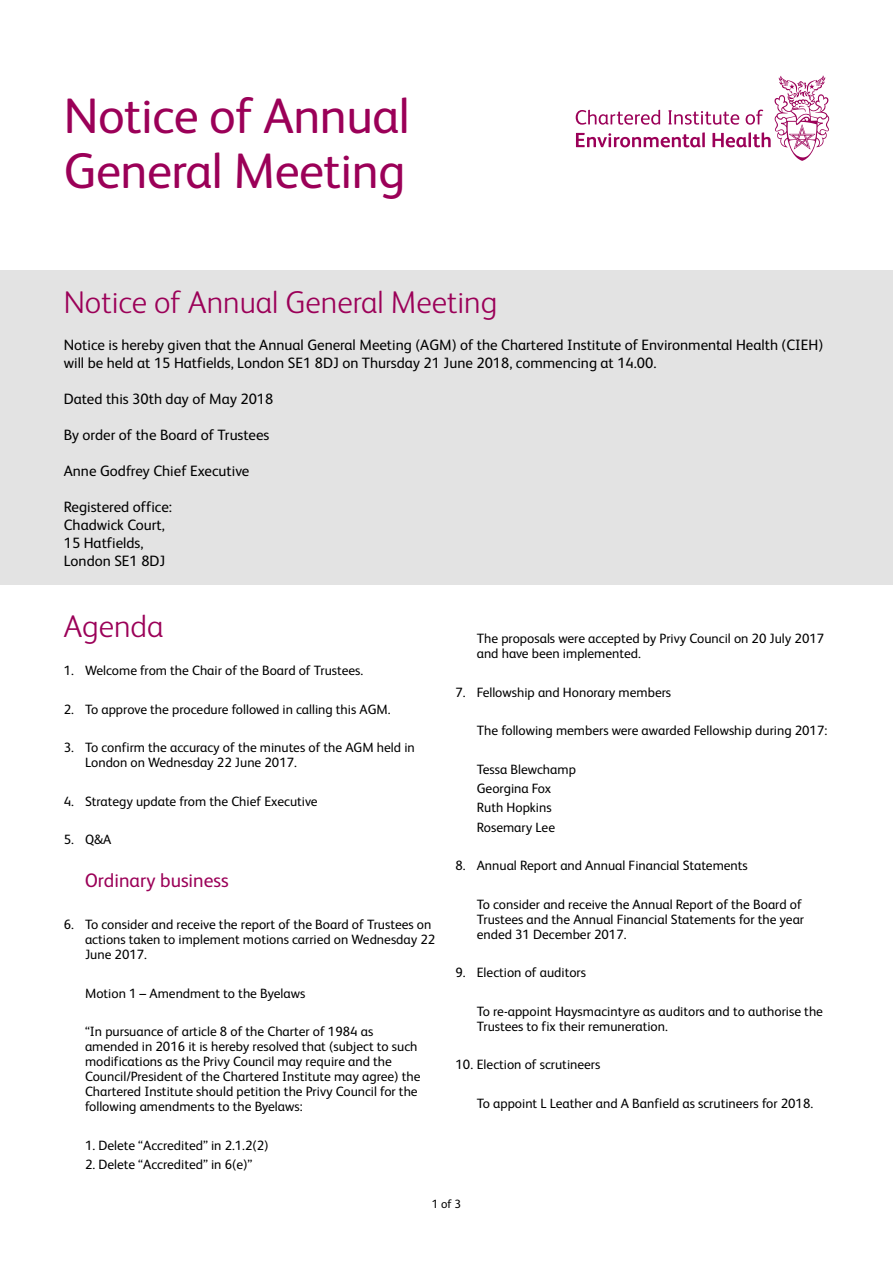
<style>
.page{position:relative;width:893px;height:1263px;background:#fff}
.page>*{position:absolute;margin:0;border:0;box-sizing:border-box;transform-origin:0 0}
.t1{font:49.95px/54.9px "FS Albert";letter-spacing:-.01em;color:#9b0058}
.t2{font:300 31.5px "FS Albert";color:#9b0058}
.t3{font:19.5px "FS Albert";color:#9b0058}
.t4{font:15px/18px "FS Albert";color:#000}
.t5{font:13.5px/15px "FS Albert";color:#000}
.t6{font:12px "FS Albert";color:#000}
</style>
<div class="page">
<div style="left:0;top:270px;width:893px;height:315px;background:#e3e3e3"></div>
<svg style="left:576px;top:75px;width:253px;height:86px"></svg>
<h1 class="t1" style="left:64px;top:89px;width:347px">Notice of Annual<br>General Meeting</h1>
<h2 class="t2" style="left:64px;top:284px;width:435px">Notice of Annual General Meeting</h2>
<p class="t4" style="left:64px;top:336px;width:761px">Notice is hereby given that the Annual General Meeting (AGM) of the Chartered Institute of Environmental Health (CIEH) will be held at 15 Hatfields, London SE1 8DJ on Thursday 21 June 2018, commencing at 14.00.</p>
<p class="t4" style="left:64px;top:390px;width:211px">Dated this 30th day of May 2018</p>
<p class="t4" style="left:64px;top:426px;width:207px">By order of the Board of Trustees</p>
<p class="t4" style="left:64px;top:462px;width:187px">Anne Godfrey Chief Executive</p>
<p class="t4" style="left:64px;top:498px;width:110px">Registered office:<br>Chadwick Court,<br>15 Hatfields,<br>London SE1 8DJ</p>
<h2 class="t2" style="left:64px;top:608px;width:101px">Agenda</h2>
<p class="t5" style="left:64px;top:663px;width:301px">1. Welcome from the Chair of the Board of Trustees.</p>
<p class="t5" style="left:64px;top:702px;width:328px">2. To approve the procedure followed in calling this AGM.</p>
<p class="t5" style="left:85px;top:740px;width:331px;text-indent:-21px">3. To confirm the accuracy of the minutes of the AGM held in<br>London on Wednesday 22 June 2017.</p>
<p class="t5" style="left:64px;top:794px;width:255px">4. Strategy update from the Chief Executive</p>
<p class="t5" style="left:64px;top:832px;width:49px">5. Q&amp;A</p>
<h3 class="t3" style="left:85px;top:869px;width:145px">Ordinary business</h3>
<p class="t5" style="left:85px;top:917px;width:352px;text-indent:-21px">6. To consider and receive the report of the Board of Trustees on actions taken to implement motions carried on Wednesday 22<br>June 2017.</p>
<p class="t5" style="left:85px;top:986px;width:222px">Motion 1 – Amendment to the Byelaws</p>
<p class="t5" style="left:85px;top:1024px;width:337px">“In pursuance of article 8 of the Charter of 1984 as amended in 2016 it is hereby resolved that (subject to such modifications as the Privy Council may require and the Council/President of the Chartered Institute may agree) the Chartered Institute should petition the Privy Council for the following amendments to the Byelaws:</p>
<p class="t5" style="left:85px;top:1138px;width:185px">1. Delete “Accredited” in 2.1.2(2)</p>
<p class="t5" style="left:85px;top:1157px;width:169px">2. Delete “Accredited” in 6(e)”</p>
<p class="t5" style="left:477px;top:631px;width:349px">The proposals were accepted by Privy Council on 20 July 2017 and have been implemented.</p>
<p class="t5" style="left:455px;top:685px;width:217px">7. Fellowship and Honorary members</p>
<p class="t5" style="left:477px;top:723px;width:352px">The following members were awarded Fellowship during 2017:</p>
<p class="t5" style="left:477px;top:759px;width:101px;line-height:19.2px">Tessa Blewchamp<br>Georgina Fox<br>Ruth Hopkins<br>Rosemary Lee</p>
<p class="t5" style="left:455px;top:858px;width:294px">8. Annual Report and Annual Financial Statements</p>
<p class="t5" style="left:477px;top:896px;width:329px">To consider and receive the Annual Report of the Board of<br>Trustees and the Annual Financial Statements for the year ended 31 December 2017.</p>
<p class="t5" style="left:455px;top:965px;width:132px">9. Election of auditors</p>
<p class="t5" style="left:477px;top:1003px;width:348px">To re-appoint Haysmacintyre as auditors and to authorise the<br>Trustees to fix their remuneration.</p>
<p class="t5" style="left:455px;top:1057px;width:146px">10. Election of scrutineers</p>
<p class="t5" style="left:477px;top:1095px;width:338px">To appoint L Leather and A Banfield as scrutineers for 2018.</p>
<p class="t6" style="left:432px;top:1197px;width:31px">1 of 3</p>
</div>
